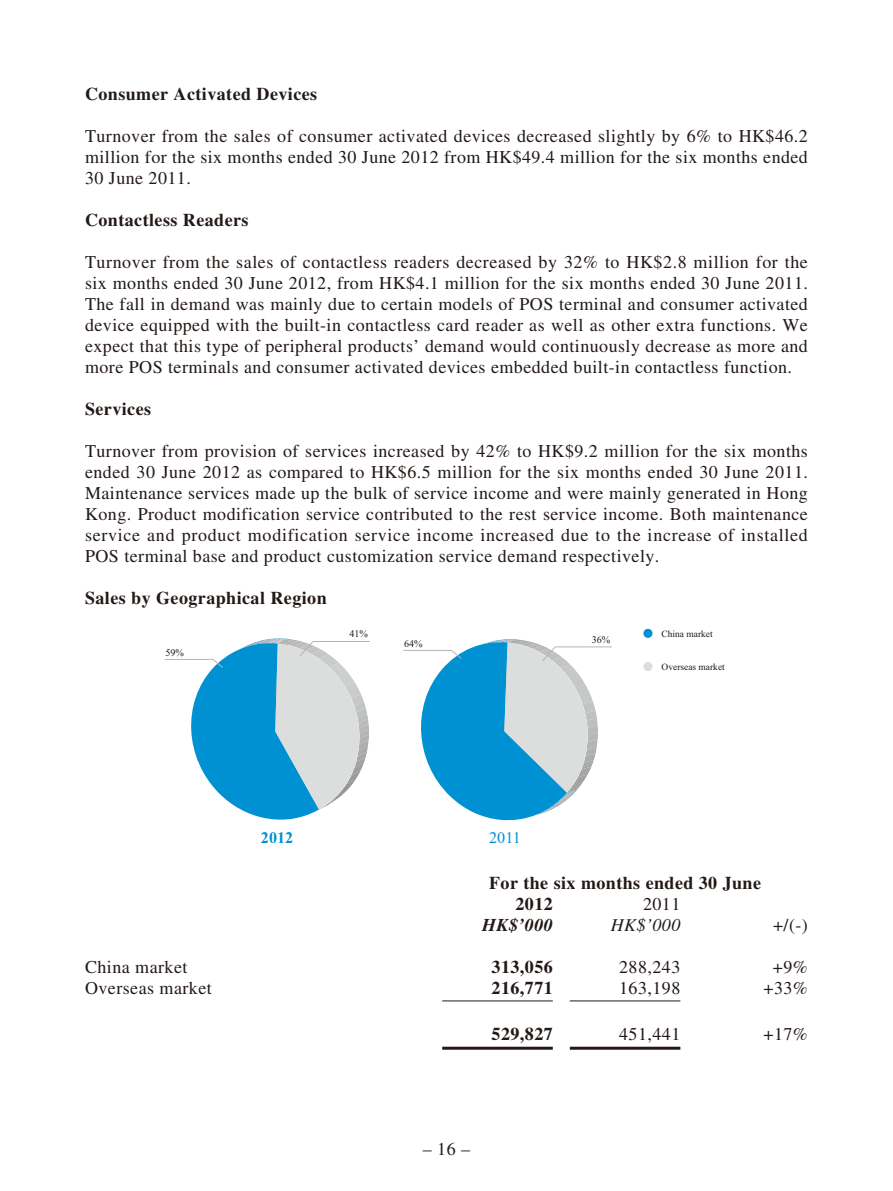
<style>
.page{position:relative;width:893px;height:1191px;background:#fff}
.page>*{position:absolute;margin:0;border:0;box-sizing:border-box;transform-origin:0 0}
.t1{font:18px/21px "Times LT Std";letter-spacing:.025em;color:#231916;text-align:justify}
.t2{font:700 18px/21px "Times LT Std";letter-spacing:.025em;color:#231916}
.t3{font:italic 700 18px "Times LT Std";color:#231916}
.t4{font:italic 18px "Times LT Std";color:#231916}
.t5{font:700 16.2px "Times New Roman";color:#0091d2}
.t6{font:16.2px "Times New Roman";color:#0091d2}
.t7{font:10.2px "Times New Roman";color:#231916}
.t8{font:9.45px "Times New Roman";color:#231916}
</style>
<div class="page">
<div style="left:643px;top:629px;width:9px;height:9px;background:#0091d2;border-radius:50%"></div>
<div style="left:643px;top:662px;width:9px;height:9px;background:#dcdddd;border-radius:50%"></div>
<svg style="left:165px;top:638px;width:205px;height:182px"></svg>
<svg style="left:403px;top:639px;width:209px;height:182px"></svg>
<hr style="left:442px;top:1000px;width:111px;height:1px;background:#231916">
<hr style="left:570px;top:1000px;width:110px;height:1px;background:#231916">
<hr style="left:442px;top:1046px;width:111px;height:3px;background:#231916">
<hr style="left:570px;top:1046px;width:110px;height:3px;background:#231916">
<p class="t2" style="left:85px;top:85px;width:234px">Consumer Activated Devices</p>
<p class="t1" style="left:85px;top:127px;width:724px">Turnover from the sales of consumer activated devices decreased slightly by 6% to HK$46.2 million for the six months ended 30 June 2012 from HK$49.4 million for the six months ended 30 June 2011.</p>
<p class="t2" style="left:85px;top:211px;width:165px">Contactless Readers</p>
<p class="t1" style="left:85px;top:253px;width:724px">Turnover from the sales of contactless readers decreased by 32% to HK$2.8 million for the six months ended 30 June 2012, from HK$4.1 million for the six months ended 30 June 2011.<br>The fall in demand was mainly due to certain models of POS terminal and consumer activated device equipped with the built-in contactless card reader as well as other extra functions. We expect that this type of peripheral products’ demand would continuously decrease as more and more POS terminals and consumer activated devices embedded built-in contactless function.</p>
<p class="t2" style="left:85px;top:400px;width:68px">Services</p>
<p class="t1" style="left:85px;top:442px;width:724px">Turnover from provision of services increased by 42% to HK$9.2 million for the six months ended 30 June 2012 as compared to HK$6.5 million for the six months ended 30 June 2011.<br>Maintenance services made up the bulk of service income and were mainly generated in Hong Kong. Product modification service contributed to the rest service income. Both maintenance service and product modification service income increased due to the increase of installed POS terminal base and product customization service demand respectively.</p>
<p class="t2" style="left:85px;top:589px;width:243px">Sales by Geographical Region</p>
<p class="t8" style="left:662px;top:628px;width:53px">China market</p>
<p class="t8" style="left:662px;top:661px;width:65px">Overseas market</p>
<p class="t7" style="left:349px;top:628px;width:20px">41%</p>
<p class="t7" style="left:592px;top:633px;width:20px">36%</p>
<p class="t7" style="left:404px;top:638px;width:20px">64%</p>
<p class="t7" style="left:165px;top:647px;width:20px">59%</p>
<p class="t5" style="left:261px;top:827px;width:34px">2012</p>
<p class="t6" style="left:489px;top:827px;width:33px">2011</p>
<p class="t2" style="left:515px;top:874px;width:247px;text-indent:-26px">For the six months ended 30 June<br>2012</p>
<p class="t1" style="left:643px;top:895px;width:39px">2011</p>
<p class="t3" style="left:482px;top:917px;width:72px">HK$’000</p>
<p class="t4" style="left:611px;top:917px;width:71px">HK$’000</p>
<p class="t1" style="left:773px;top:916px;width:36px">+/(-)</p>
<p class="t1" style="left:85px;top:958px;width:104px">China market</p>
<p class="t2" style="left:492px;top:958px;width:63px">313,056</p>
<p class="t1" style="left:619px;top:958px;width:63px">288,243</p>
<p class="t1" style="left:773px;top:958px;width:37px">+9%</p>
<p class="t1" style="left:85px;top:979px;width:128px">Overseas market</p>
<p class="t2" style="left:492px;top:979px;width:63px">216,771</p>
<p class="t1" style="left:619px;top:979px;width:63px">163,198</p>
<p class="t1" style="left:763px;top:979px;width:46px">+33%</p>
<p class="t2" style="left:492px;top:1025px;width:63px">529,827</p>
<p class="t1" style="left:619px;top:1025px;width:63px">451,441</p>
<p class="t1" style="left:763px;top:1025px;width:46px">+17%</p>
<p class="t1" style="left:423px;top:1140px;width:49px">– 16 –</p>
</div>
